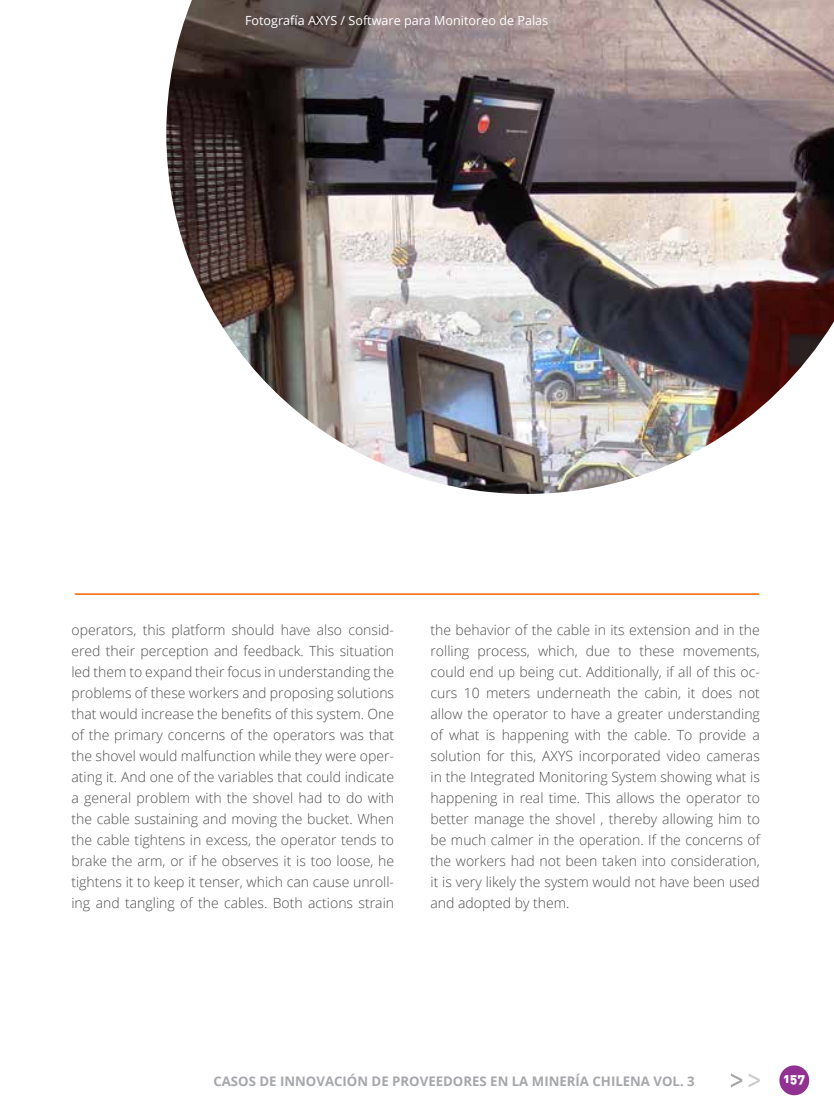
<style>
.page{position:relative;width:834px;height:1117px;background:#fff}
.page>*{position:absolute;margin:0;border:0;box-sizing:border-box;transform-origin:0 0}
.t1{font:300 14px/21px "Open Sans";color:#4d4d4f;text-align:justify}
.t2{font:700 13.12px "Open Sans";color:#a5a7aa}
.t3{font:13.12px "DIN Black Alternate";color:#fff}
.t4{font:12.6px "Open Sans";color:#fff}
</style>
<div class="page">
<svg style="left:731px;top:1073px;width:11px;height:14px"></svg>
<svg style="left:748px;top:1073px;width:11px;height:14px"></svg>
<div style="left:779px;top:1065px;width:30px;height:29px;background:#913192;border-radius:50%"></div>
<hr style="left:75px;top:593px;width:684px;height:2px;background:#f47920">
<img style="left:166px;top:0;width:667px;height:494px">
<p class="t4" style="left:245px;top:11px;width:304px">Fotografía AXYS / Software para Monitoreo de Palas</p>
<p class="t1" style="left:71px;top:619px;width:324px">operators, this platform should have also consid&shy;ered their perception and feedback. This situation led them to expand their focus in understanding the problems of these workers and proposing solutions that would increase the benefits of this system. One of the primary concerns of the operators was that the shovel would malfunction while they were oper&shy;ating it. And one of the variables that could indicate a general problem with the shovel had to do with the cable sustaining and moving the bucket. When the cable tightens in excess, the operator tends to brake the arm, or if he observes it is too loose, he tightens it to keep it tenser, which can cause unroll&shy;ing and tangling of the cables. Both actions strain</p>
<p class="t1" style="left:430px;top:619px;width:331px">the behavior of the cable in its extension and in the rolling process, which, due to these movements, could end up being cut. Additionally, if all of this oc&shy;curs 10 meters underneath the cabin, it does not allow the operator to have a greater understanding of what is happening with the cable. To provide a solution for this, AXYS incorporated video cameras in the Integrated Monitoring System showing what is happening in real time. This allows the operator to better manage the shovel , thereby allowing him to be much calmer in the operation. If the concerns of the workers had not been taken into consideration, it is very likely the system would not have been used and adopted by them.</p>
<p class="t2" style="left:213px;top:1071px;width:483px">CASOS DE INNOVACIÓN DE PROVEEDORES EN LA MINERÍA CHILENA VOL. 3</p>
<p class="t3" style="left:783px;top:1068px;width:23px">157</p>
</div>
